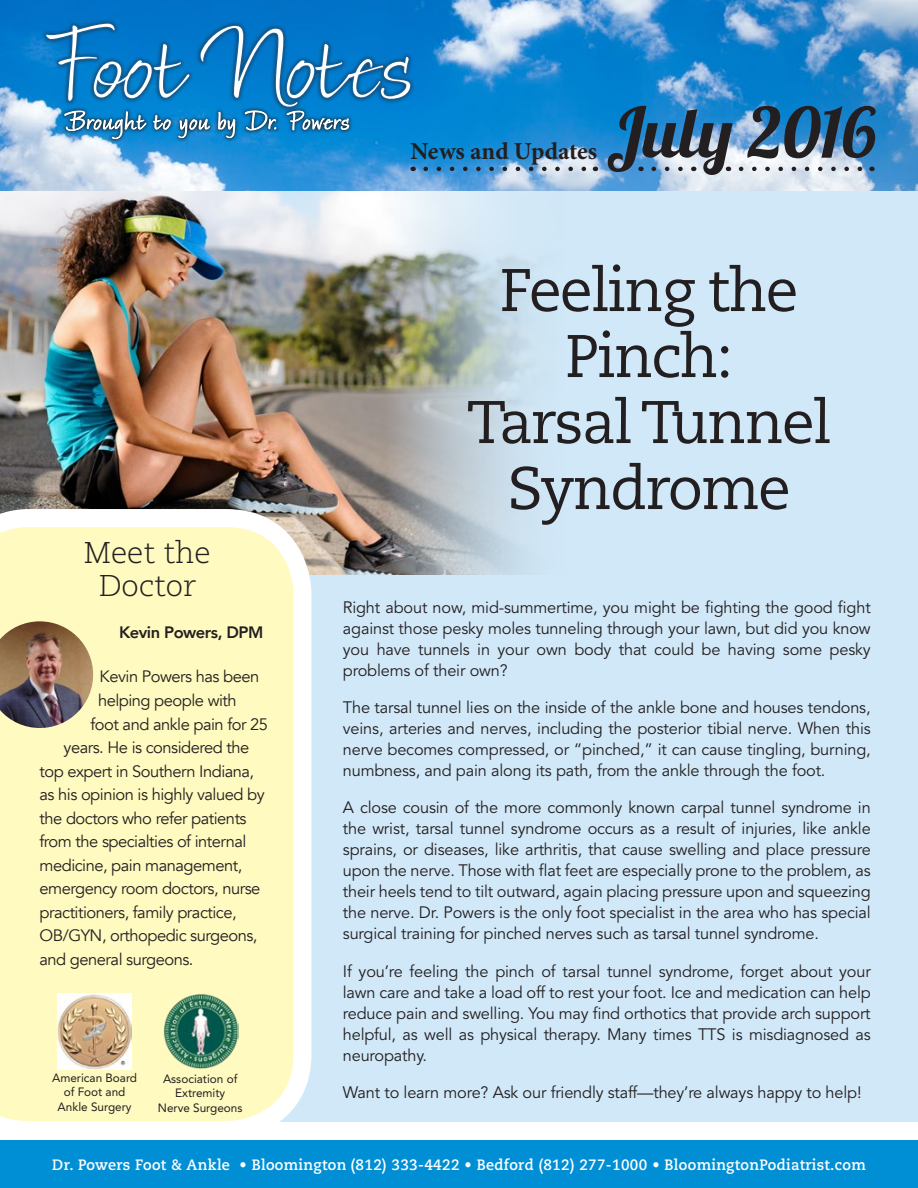
<style>
.page{position:relative;width:918px;height:1188px;background:#fff}
.page>*{position:absolute;margin:0;border:0;box-sizing:border-box;transform-origin:0 0}
.t1{font:121.8px "Tiva";letter-spacing:-.005em;color:#fff}
.t2{font:69.15px "Lobster 1.3";color:#231f20}
.t3{font:60px/66px "Caecilia LT Std";letter-spacing:-.03em;color:#231f20;text-align:center}
.t4{font:31.05px "Tiva";letter-spacing:.045em;color:#fff}
.t5{font:300 30px "Caecilia LT Std";color:#231f20}
.t6{font:700 24.45px "Minion Pro";letter-spacing:-.005em;color:#231f20}
.t7{font:16.5px/21px "Avenir LT Std";letter-spacing:-.01em;color:#231f20;text-align:justify}
.t8{font:16.5px "Avenir";letter-spacing:-.03em;color:#231f20}
.t9{font:800 16.5px "Avenir";letter-spacing:-.03em;color:#231f20}
.t10{font:700 15px "Caecilia LT Std";letter-spacing:.025em;color:#fff;scale:.96 1}
.t11{font:12px/14.7px "Avenir LT Std";color:#231f20;text-align:center}
</style>
<div class="page">
<div style="left:0;top:162px;width:918px;height:959px;background:#d1e8f8"></div>
<img style="left:0;top:190px;width:575px;height:385px">
<img style="left:0;top:0;width:918px;height:190px">
<svg style="left:0;top:509px;width:311px;height:613px;background:#fef9c5"></svg>
<svg style="left:741px;top:167px;width:124px;height:4px"></svg>
<svg style="left:654px;top:167px;width:33px;height:4px"></svg>
<svg style="left:426px;top:167px;width:162px;height:4px"></svg>
<div style="left:0;top:1140px;width:918px;height:48px;background:#008fd5"></div>
<div style="left:41px;top:18px;width:374px;height:94px;background:#231f20;opacity:.75"></div>
<div style="left:60px;top:106px;width:293px;height:38px;background:#231f20;opacity:.75"></div>
<svg style="left:44px;top:21px;width:369px;height:119px;background:#1078bd"></svg>
<img style="left:57px;top:994px;width:75px;height:76px">
<img style="left:164px;top:993px;width:75px;height:75px">
<img style="left:0;top:621px;width:93px;height:107px">
<p class="t1" style="left:45px;top:0;width:370px">Foot Notes</p>
<p class="t4" style="left:65px;top:104px;width:287px">Brought to you by Dr. Powers</p>
<h3 class="t6" style="left:410px;top:137px;width:188px">News and Updates</h3>
<h2 class="t2" style="left:606px;top:89px;width:271px">July 2016</h2>
<p class="t5" style="left:84px;top:536px;width:128px">Meet the</p>
<p class="t5" style="left:99px;top:569px;width:99px">Doctor</p>
<p class="t9" style="left:119px;top:619px;width:146px">Kevin Powers, DPM</p>
<p class="t8" style="left:100px;top:667px;width:161px">Kevin Powers has been</p>
<p class="t8" style="left:98px;top:690px;width:140px">helping people with</p>
<p class="t8" style="left:91px;top:714px;width:179px">foot and ankle pain for 25</p>
<p class="t8" style="left:64px;top:738px;width:187px">years. He is considered the</p>
<p class="t8" style="left:40px;top:761px;width:216px">top expert in Southern Indiana,</p>
<p class="t8" style="left:40px;top:785px;width:227px">as his opinion is highly valued by</p>
<p class="t8" style="left:40px;top:808px;width:209px">the doctors who refer patients</p>
<p class="t8" style="left:40px;top:832px;width:209px">from the specialties of internal</p>
<p class="t8" style="left:40px;top:855px;width:204px">medicine, pain management,</p>
<p class="t8" style="left:40px;top:879px;width:222px">emergency room doctors, nurse</p>
<p class="t8" style="left:40px;top:902px;width:199px">practitioners, family practice,</p>
<p class="t8" style="left:40px;top:926px;width:219px">OB/GYN, orthopedic surgeons,</p>
<p class="t8" style="left:40px;top:950px;width:155px">and general surgeons.</p>
<p class="t11" style="left:52px;top:1070px;width:87px">American Board of Foot and<br>Ankle Surgery</p>
<p class="t11" style="left:158px;top:1071px;width:86px">Association of<br>Extremity<br>Nerve Surgeons</p>
<h3 class="t3" style="left:467px;top:258px;width:366px">Feeling the<br>Pinch:<br>Tarsal Tunnel<br>Syndrome</h3>
<p class="t7" style="left:343px;top:597px;width:529px">Right about now, mid-summertime, you might be fighting the good fight against those pesky moles tunneling through your lawn, but did you know you have tunnels in your own body that could be having some pesky problems of their own?</p>
<p class="t7" style="left:343px;top:697px;width:529px">The tarsal tunnel lies on the inside of the ankle bone and houses tendons, veins, arteries and nerves, including the posterior tibial nerve. When this nerve becomes compressed, or “pinched,” it can cause tingling, burning, numbness, and pain along its path, from the ankle through the foot.</p>
<p class="t7" style="left:343px;top:798px;width:529px">A close cousin of the more commonly known carpal tunnel syndrome in the wrist, tarsal tunnel syndrome occurs as a result of injuries, like ankle sprains, or diseases, like arthritis, that cause swelling and place pressure upon the nerve. Those with flat feet are especially prone to the problem, as their heels tend to tilt outward, again placing pressure upon and squeezing the nerve. Dr. Powers is the only foot specialist in the area who has special surgical training for pinched nerves such as tarsal tunnel syndrome.</p>
<p class="t7" style="left:343px;top:961px;width:529px">If you’re feeling the pinch of tarsal tunnel syndrome, forget about your lawn care and take a load off to rest your foot. Ice and medication can help reduce pain and swelling. You may find orthotics that provide arch support helpful, as well as physical therapy. Many times TTS is misdiagnosed as neuropathy.</p>
<p class="t7" style="left:343px;top:1082px;width:520px">Want to learn more? Ask our friendly staff—they’re always happy to help!</p>
<p class="t10" style="left:52px;top:1156px;width:849px">Dr. Powers Foot &amp; Ankle • Bloomington (812) 333-4422 • Bedford (812) 277-1000 • BloomingtonPodiatrist.com</p>
</div>
